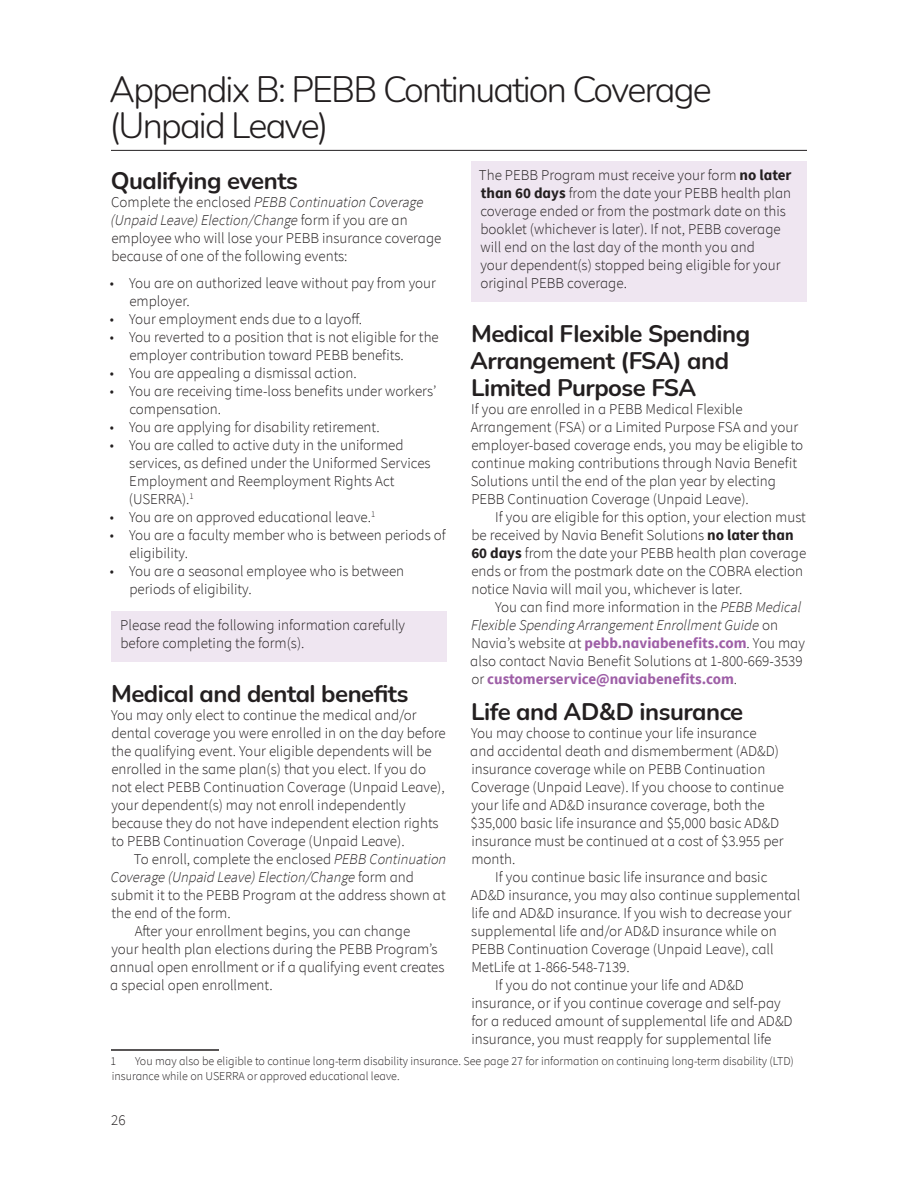
<style>
.page{position:relative;width:918px;height:1188px;background:#fff}
.page>*{position:absolute;margin:0;border:0;box-sizing:border-box;transform-origin:0 0}
.t1{font:300 36px/36px "Nunito";letter-spacing:-.05em;color:#231f20}
.t2{font:700 24px/27px "Nunito";letter-spacing:-.02em;color:#231f20}
.t3{font:300 15px/18px "Source Sans Pro";color:#231f20}
.t4{font:300 12px/15px "Source Sans Pro";color:#231f20}
.s1{font-style:italic}
.s2{font-weight:700}
.s3{font-weight:700;color:#9e5fa7}
</style>
<div class="page">
<hr style="left:111px;top:150px;width:696px;height:1px;background:#231f20">
<hr style="left:111px;top:1049px;width:108px;height:2px;background:#231f20">
<div style="left:111px;top:611px;width:336px;height:51px;background:#efe6f1"></div>
<div style="left:471px;top:161px;width:336px;height:141px;background:#efe6f1"></div>
<h1 class="t1" style="left:109px;top:70px;width:604px">Appendix B: PEBB Continuation Coverage (Unpaid Leave)</h1>
<h2 class="t2" style="left:111px;top:166px;width:189px">Qualifying events</h2>
<p class="t3" style="left:111px;top:193px;width:332px">Complete the enclosed <span class="s1">PEBB Continuation Coverage (Unpaid Leave) Election/Change</span> form if you are an employee who will lose your PEBB insurance coverage because of one of the following events:</p>
<p class="t3" style="left:129px;top:274px;width:308px;text-indent:-20px">• You are on authorized leave without pay from your employer.</p>
<p class="t3" style="left:110px;top:310px;width:254px">• Your employment ends due to a layoff.</p>
<p class="t3" style="left:129px;top:328px;width:311px;text-indent:-20px">• You reverted to a position that is not eligible for the employer contribution toward PEBB benefits.</p>
<p class="t3" style="left:110px;top:364px;width:248px">• You are appealing a dismissal action.</p>
<p class="t3" style="left:129px;top:382px;width:308px;text-indent:-20px">• You are receiving time-loss benefits under workers’ compensation.</p>
<p class="t3" style="left:110px;top:418px;width:272px">• You are applying for disability retirement.</p>
<p class="t3" style="left:129px;top:436px;width:303px;text-indent:-19px">• You are called to active duty in the uniformed services, as defined under the Uniformed Services Employment and Reemployment Rights Act (USERRA).<sup>1</sup></p>
<p class="t3" style="left:110px;top:508px;width:267px">• You are on approved educational leave.<sup>1</sup></p>
<p class="t3" style="left:129px;top:526px;width:318px;text-indent:-20px">• You are a faculty member who is between periods of eligibility.</p>
<p class="t3" style="left:129px;top:562px;width:276px;text-indent:-20px">• You are a seasonal employee who is between periods of eligibility.</p>
<p class="t3" style="left:120px;top:616px;width:286px">Please read the following information carefully before completing the form(s).</p>
<h2 class="t2" style="left:111px;top:679px;width:299px">Medical and dental benefits</h2>
<p class="t3" style="left:111px;top:706px;width:336px">You may only elect to continue the medical and/or dental coverage you were enrolled in on the day before the qualifying event. Your eligible dependents will be enrolled in the same plan(s) that you elect. If you do not elect PEBB Continuation Coverage (Unpaid Leave), your dependent(s) may not enroll independently because they do not have independent election rights to PEBB Continuation Coverage (Unpaid Leave).</p>
<p class="t3" style="left:111px;top:850px;width:337px;text-indent:23px">To enroll, complete the enclosed <span class="s1">PEBB Continuation Coverage (Unpaid Leave) Election/Change</span> form and submit it to the PEBB Program at the address shown at the end of the form.</p>
<p class="t3" style="left:110px;top:922px;width:336px;text-indent:24px">After your enrollment begins, you can change<br>your health plan elections during the PEBB Program’s annual open enrollment or if a qualifying event creates a special open enrollment.</p>
<p class="t3" style="left:479px;top:166px;width:314px">The PEBB Program must receive your form <span class="s2">no later than 60 days</span> from the date your PEBB health plan coverage ended or from the postmark date on this booklet (whichever is later). If not, PEBB coverage will end on the last day of the month you and<br>your dependent(s) stopped being eligible for your original PEBB coverage.</p>
<h2 class="t2" style="left:470px;top:319px;width:282px">Medical Flexible Spending<br>Arrangement (FSA) and<br>Limited Purpose FSA</h2>
<p class="t3" style="left:471px;top:400px;width:334px">If you are enrolled in a PEBB Medical Flexible Arrangement (FSA) or a Limited Purpose FSA and your employer-based coverage ends, you may be eligible to continue making contributions through Navia Benefit Solutions until the end of the plan year by electing PEBB Continuation Coverage (Unpaid Leave).</p>
<p class="t3" style="left:471px;top:508px;width:336px;text-indent:24px">If you are eligible for this option, your election must be received by Navia Benefit Solutions <span class="s2">no later than 60 days</span> from the date your PEBB health plan coverage ends or from the postmark date on the COBRA election notice Navia will mail you, whichever is later.</p>
<p class="t3" style="left:470px;top:598px;width:336px;text-indent:25px">You can find more information in the <span class="s1">PEBB Medical Flexible Spending Arrangement Enrollment Guide</span> on Navia’s website at <span class="s3">pebb.naviabenefits.com</span>. You may also contact Navia Benefit Solutions at 1-800-669-3539 or <span class="s3">customerservice@naviabenefits.com</span>.</p>
<h2 class="t2" style="left:471px;top:697px;width:274px">Life and AD&amp;D insurance</h2>
<p class="t3" style="left:470px;top:724px;width:315px">You may choose to continue your life insurance<br>and accidental death and dismemberment (AD&amp;D) insurance coverage while on PEBB Continuation Coverage (Unpaid Leave). If you choose to continue your life and AD&amp;D insurance coverage, both the $35,000 basic life insurance and $5,000 basic AD&amp;D insurance must be continued at a cost of $3.955 per month.</p>
<p class="t3" style="left:471px;top:868px;width:331px;text-indent:25px">If you continue basic life insurance and basic AD&amp;D insurance, you may also continue supplemental life and AD&amp;D insurance. If you wish to decrease your supplemental life and/or AD&amp;D insurance while on PEBB Continuation Coverage (Unpaid Leave), call MetLife at 1-866-548-7139.</p>
<p class="t3" style="left:471px;top:976px;width:323px;text-indent:24px">If you do not continue your life and AD&amp;D insurance, or if you continue coverage and self-pay for a reduced amount of supplemental life and AD&amp;D insurance, you must reapply for supplemental life</p>
<p class="t4" style="left:112px;top:1054px;width:684px;text-indent:23px">You may also be eligible to continue long-term disability insurance. See page 27 for information on continuing long-term disability (LTD) insurance while on USERRA or approved educational leave.</p>
<p class="t4" style="left:111px;top:1054px;width:7px">1</p>
<p class="t3" style="left:111px;top:1111px;width:16px">26</p>
</div>
